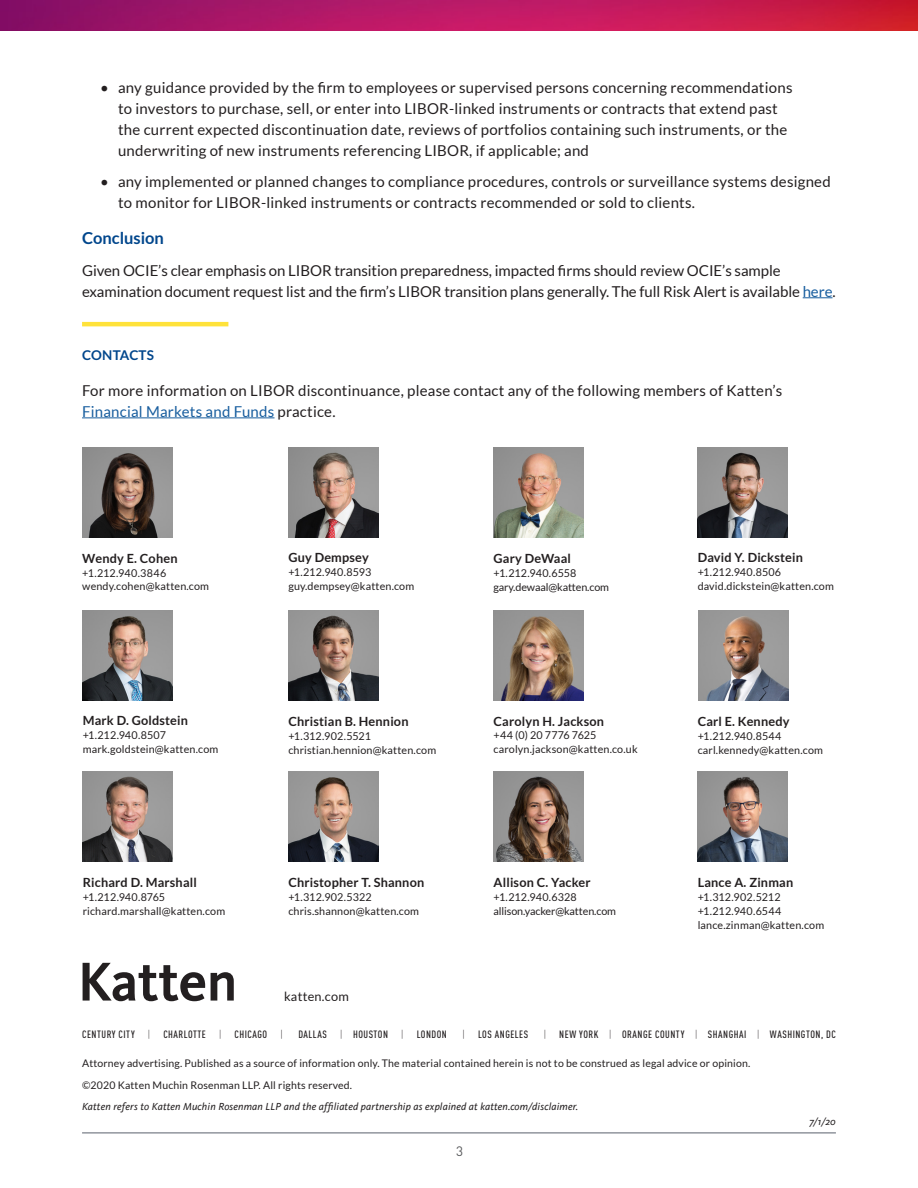
<style>
.page{position:relative;width:918px;height:1188px;background:#fff}
.page>*{position:absolute;margin:0;border:0;box-sizing:border-box;transform-origin:0 0}
.SubHeads{font:700 16.5px "Lato";color:#01468c}
.t1{font:15px/21px "Lato";letter-spacing:.015em;color:#231f20}
.t2{font:15px/21px "Lato";letter-spacing:-.005em;color:#231f20}
.t3{font:700 13.5px "Lato";letter-spacing:.015em;color:#01468c}
.t4{font:13.5px "DINOT";color:#57585a}
.t5{font:700 12.75px "Lato";letter-spacing:.015em;color:#231f20}
.t6{font:12.75px "Lato";letter-spacing:.02em;color:#231f20}
.t7{font:10.8px/14px "Lato";letter-spacing:.015em;color:#231f20}
.t8{font:10.8px/14px "Lato";letter-spacing:-.01em;color:#231f20}
.t9{font:10.5px "Lato";letter-spacing:.015em;color:#231f20}
.t10{font:italic 10.5px "Kievit";letter-spacing:.015em;color:#231f20}
.t11{font:500 condensed 10.5px "DINOT";letter-spacing:.05em;color:#231f20}
.t12{font:300 condensed 10.5px "DINOT";color:#231f20}
.s1{color:#175d9e}
.s2{font-weight:300}
</style>
<div class="page">
<hr style="left:82px;top:1132px;width:754px;height:2px;background:#91959d">
<img style="left:0;top:0;width:918px;height:30px">
<hr style="left:803px;top:297px;width:30px;height:1px;background:#175d9e">
<hr style="left:82px;top:322px;width:146px;height:4px;background:#ffe23a">
<hr style="left:82px;top:417px;width:193px;height:1px;background:#175d9e">
<img style="left:83px;top:610px;width:90px;height:90px">
<img style="left:494px;top:772px;width:90px;height:90px">
<img style="left:494px;top:447px;width:90px;height:91px">
<img style="left:82px;top:447px;width:90px;height:90px">
<img style="left:698px;top:772px;width:90px;height:90px">
<img style="left:288px;top:447px;width:90px;height:90px">
<img style="left:83px;top:772px;width:90px;height:90px">
<img style="left:288px;top:772px;width:90px;height:90px">
<img style="left:288px;top:610px;width:90px;height:90px">
<img style="left:698px;top:610px;width:90px;height:90px">
<img style="left:494px;top:610px;width:90px;height:90px">
<img style="left:698px;top:447px;width:90px;height:90px">
<svg style="left:83px;top:963px;width:151px;height:38px"></svg>
<p class="t1" style="left:118px;top:77px;width:676px;text-indent:-18px">• any guidance provided by the firm to employees or supervised persons concerning recommendations to investors to purchase, sell, or enter into LIBOR-linked instruments or contracts that extend past the current expected discontinuation date, reviews of portfolios containing such instruments, or the underwriting of new instruments referencing LIBOR, if applicable; and</p>
<p class="t1" style="left:118px;top:171px;width:714px;text-indent:-18px">• any implemented or planned changes to compliance procedures, controls or surveillance systems designed to monitor for LIBOR-linked instruments or contracts recommended or sold to clients.</p>
<p class="SubHeads" style="left:82px;top:228px;width:83px">Conclusion</p>
<p class="t2" style="left:82px;top:260px;width:755px">Given OCIE’s clear emphasis on LIBOR transition preparedness, impacted firms should review OCIE’s sample examination document request list and the firm’s LIBOR transition plans generally. The full Risk Alert is available <span class="s1">here</span>.</p>
<p class="t3" style="left:82px;top:348px;width:74px">CONTACTS</p>
<p class="t1" style="left:82px;top:380px;width:702px">For more information on LIBOR discontinuance, please contact any of the following members of Katten’s<br><span class="s1">Financial Markets and Funds</span> practice.</p>
<p class="t5" style="left:82px;top:551px;width:97px">Wendy E. Cohen</p>
<p class="t7" style="left:82px;top:566px;width:128px">+1.212.940.3846 wendy.cohen@katten.com</p>
<p class="t5" style="left:288px;top:550px;width:82px">Guy Dempsey</p>
<p class="t7" style="left:288px;top:565px;width:127px">+1.212.940.8593 guy.dempsey@katten.com</p>
<p class="t5" style="left:494px;top:551px;width:79px">Gary DeWaal</p>
<p class="t8" style="left:494px;top:566px;width:117px">+1.212.940.6558 gary.dewaal@katten.com</p>
<p class="t5" style="left:698px;top:550px;width:107px">David Y. Dickstein</p>
<p class="t7" style="left:698px;top:565px;width:138px">+1.212.940.8506 david.dickstein@katten.com</p>
<p class="t5" style="left:83px;top:713px;width:107px">Mark D. Goldstein</p>
<p class="t7" style="left:83px;top:728px;width:137px">+1.212.940.8507 mark.goldstein@katten.com</p>
<p class="t5" style="left:288px;top:714px;width:122px">Christian B. Hennion</p>
<p class="t7" style="left:288px;top:729px;width:149px">+1.312.902.5521 christian.hennion@katten.com</p>
<p class="t5" style="left:494px;top:714px;width:112px">Carolyn H. Jackson</p>
<p class="t7" style="left:494px;top:729px;width:146px">+44 (0) 20 7776 7625 carolyn.jackson@katten.co.uk</p>
<p class="t5" style="left:698px;top:714px;width:93px">Carl E. Kennedy</p>
<p class="t7" style="left:698px;top:729px;width:127px">+1.212.940.8544 carl.kennedy@katten.com</p>
<p class="t5" style="left:83px;top:875px;width:116px">Richard D. Marshall</p>
<p class="t7" style="left:83px;top:890px;width:144px">+1.212.940.8765 richard.marshall@katten.com</p>
<p class="t5" style="left:288px;top:875px;width:137px">Christopher T. Shannon</p>
<p class="t7" style="left:288px;top:890px;width:132px">+1.312.902.5322 chris.shannon@katten.com</p>
<p class="t5" style="left:494px;top:876px;width:99px">Allison C. Yacker</p>
<p class="t8" style="left:494px;top:890px;width:124px">+1.212.940.6328 allison.yacker@katten.com</p>
<p class="t5" style="left:698px;top:875px;width:97px">Lance A. Zinman</p>
<p class="t7" style="left:698px;top:890px;width:128px">+1.312.902.5212 +1.212.940.6544 lance.zinman@katten.com</p>
<p class="t6" style="left:284px;top:989px;width:66px">katten.com</p>
<p class="t11" style="left:82px;top:1028px;width:54px">CENTURY CITY</p>
<p class="t11" style="left:148px;top:1028px;width:59px"><span class="s2">|</span> CHARLOTTE</p>
<p class="t11" style="left:219px;top:1028px;width:50px"><span class="s2">|</span> CHICAGO</p>
<p class="t12" style="left:280px;top:1028px;width:4px">|</p>
<p class="t11" style="left:298px;top:1028px;width:30px">DALLAS</p>
<p class="t11" style="left:340px;top:1028px;width:49px"><span class="s2">|</span> HOUSTON</p>
<p class="t11" style="left:401px;top:1028px;width:47px"><span class="s2">|</span> LONDON</p>
<p class="t11" style="left:463px;top:1028px;width:67px"><span class="s2">|</span> LOS ANGELES</p>
<p class="t11" style="left:544px;top:1028px;width:294px"><span class="s2">|</span> NEW YORK <span class="s2">|</span> ORANGE COUNTY <span class="s2">|</span> SHANGHAI <span class="s2">|</span> WASHINGTON, DC</p>
<p class="t9" style="left:82px;top:1058px;width:670px">Attorney advertising. Published as a source of information only. The material contained herein is not to be construed as legal advice or opinion.</p>
<p class="t9" style="left:82px;top:1079px;width:272px">©2020 Katten Muchin Rosenman LLP. All rights reserved.</p>
<p class="t10" style="left:82px;top:1100px;width:498px">Katten refers to Katten Muchin Rosenman LLP and the affiliated partnership as explained at katten.com/disclaimer.</p>
<p class="t4" style="left:456px;top:1142px;width:9px">3</p>
<p class="t10" style="left:809px;top:1115px;width:28px">7/1/20</p>
</div>
